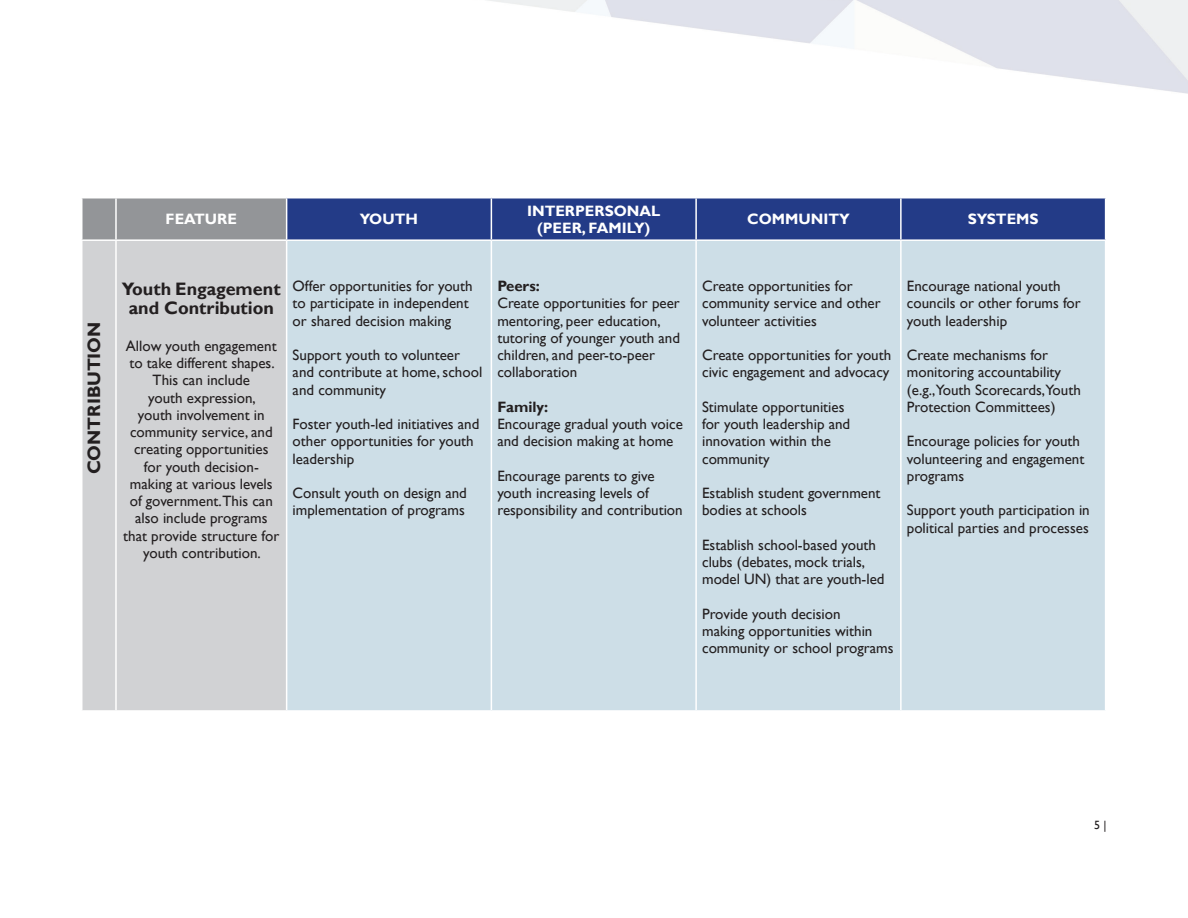
<style>
.page{position:relative;width:1188px;height:918px;background:#fff}
.page>*{position:absolute;margin:0;border:0;box-sizing:border-box;transform-origin:0 0}
.t1{font:700 18px/19.5px "Gill Sans";color:#231f20;text-align:center}
.t2{font:15px/17.2px "Gill Sans";color:#231f20}
.t3{font:700 15px/17.2px "Gill Sans";color:#fff;text-align:center}
.t4{font:700 15px "Gill Sans";color:#231f20}
.t5{font:12px "Gill Sans";color:#231f20}
</style>
<div class="page">
<svg style="left:83px;top:198px;width:1022px;height:41px;background:#3b4f8b"></svg>
<div style="left:83px;top:241px;width:203px;height:469px;background:#d1d2d4"></div>
<div style="left:287px;top:241px;width:818px;height:469px;background:#cddee7"></div>
<hr style="left:115px;top:241px;width:2px;height:469px;background:#fff">
<hr style="left:491px;top:241px;width:1px;height:469px;background:#fff">
<hr style="left:695px;top:241px;width:2px;height:469px;background:#fff">
<hr style="left:900px;top:241px;width:2px;height:469px;background:#fff">
<hr style="left:491px;top:198px;width:1px;height:41px;background:#fff">
<hr style="left:695px;top:198px;width:2px;height:41px;background:#fff">
<hr style="left:900px;top:198px;width:2px;height:41px;background:#fff">
<hr style="left:115px;top:198px;width:2px;height:41px;background:#fff">
<hr style="left:286px;top:198px;width:1px;height:41px;background:#fff">
<img style="left:487px;top:0;width:701px;height:94px">
<p class="t1" style="left:85px;top:474px;width:154px;rotate:-90deg">CONTRIBUTION</p>
<p class="t3" style="left:166px;top:211px;width:73px">FEATURE</p>
<p class="t3" style="left:360px;top:211px;width:60px">YOUTH</p>
<p class="t3" style="left:527px;top:202px;width:135px">INTERPERSONAL (PEER, FAMILY)</p>
<p class="t3" style="left:747px;top:211px;width:104px">COMMUNITY</p>
<p class="t3" style="left:968px;top:211px;width:72px">SYSTEMS</p>
<p class="t1" style="left:122px;top:279px;width:160px">Youth Engagement and Contribution</p>
<p class="t2" style="left:123px;top:337px;width:158px;text-align:center">Allow youth engagement to take different shapes.<br>This can include<br>youth expression,<br>youth involvement in community service, and creating opportunities<br>for youth decision&shy;making at various levels of government.This can also include programs that provide structure for youth contribution.</p>
<p class="t2" style="left:293px;top:278px;width:182px">Offer opportunities for youth to participate in independent or shared decision making</p>
<p class="t2" style="left:293px;top:347px;width:191px">Support youth to volunteer and contribute at home, school and community</p>
<p class="t2" style="left:293px;top:416px;width:188px">Foster youth-led initiatives and other opportunities for youth leadership</p>
<p class="t2" style="left:293px;top:485px;width:176px">Consult youth on design and implementation of programs</p>
<p class="t4" style="left:497px;top:277px;width:44px">Peers:</p>
<p class="t2" style="left:497px;top:295px;width:184px">Create opportunities for peer mentoring, peer education, tutoring of younger youth and children, and peer-to-peer collaboration</p>
<p class="t4" style="left:497px;top:398px;width:52px">Family:</p>
<p class="t2" style="left:497px;top:416px;width:187px">Encourage gradual youth voice and decision making at home</p>
<p class="t2" style="left:497px;top:467px;width:187px">Encourage parents to give youth increasing levels of responsibility and contribution</p>
<p class="t2" style="left:702px;top:278px;width:180px">Create opportunities for community service and other volunteer activities</p>
<p class="t2" style="left:702px;top:347px;width:191px">Create opportunities for youth civic engagement and advocacy</p>
<p class="t2" style="left:702px;top:398px;width:150px">Stimulate opportunities for youth leadership and innovation within the community</p>
<p class="t2" style="left:702px;top:485px;width:180px">Establish student government bodies at schools</p>
<p class="t2" style="left:702px;top:536px;width:184px">Establish school-based youth clubs (debates, mock trials, model UN) that are youth-led</p>
<p class="t2" style="left:702px;top:605px;width:193px">Provide youth decision<br>making opportunities within community or school programs</p>
<p class="t2" style="left:907px;top:278px;width:176px">Encourage national youth councils or other forums for youth leadership</p>
<p class="t2" style="left:907px;top:347px;width:175px">Create mechanisms for monitoring accountability (e.g.,Youth Scorecards,Youth<br>Protection Committees)</p>
<p class="t2" style="left:907px;top:433px;width:179px">Encourage policies for youth volunteering and engagement programs</p>
<p class="t2" style="left:907px;top:502px;width:184px">Support youth participation in political parties and processes</p>
<p class="t5" style="left:1094px;top:818px;width:14px">5 |</p>
</div>
